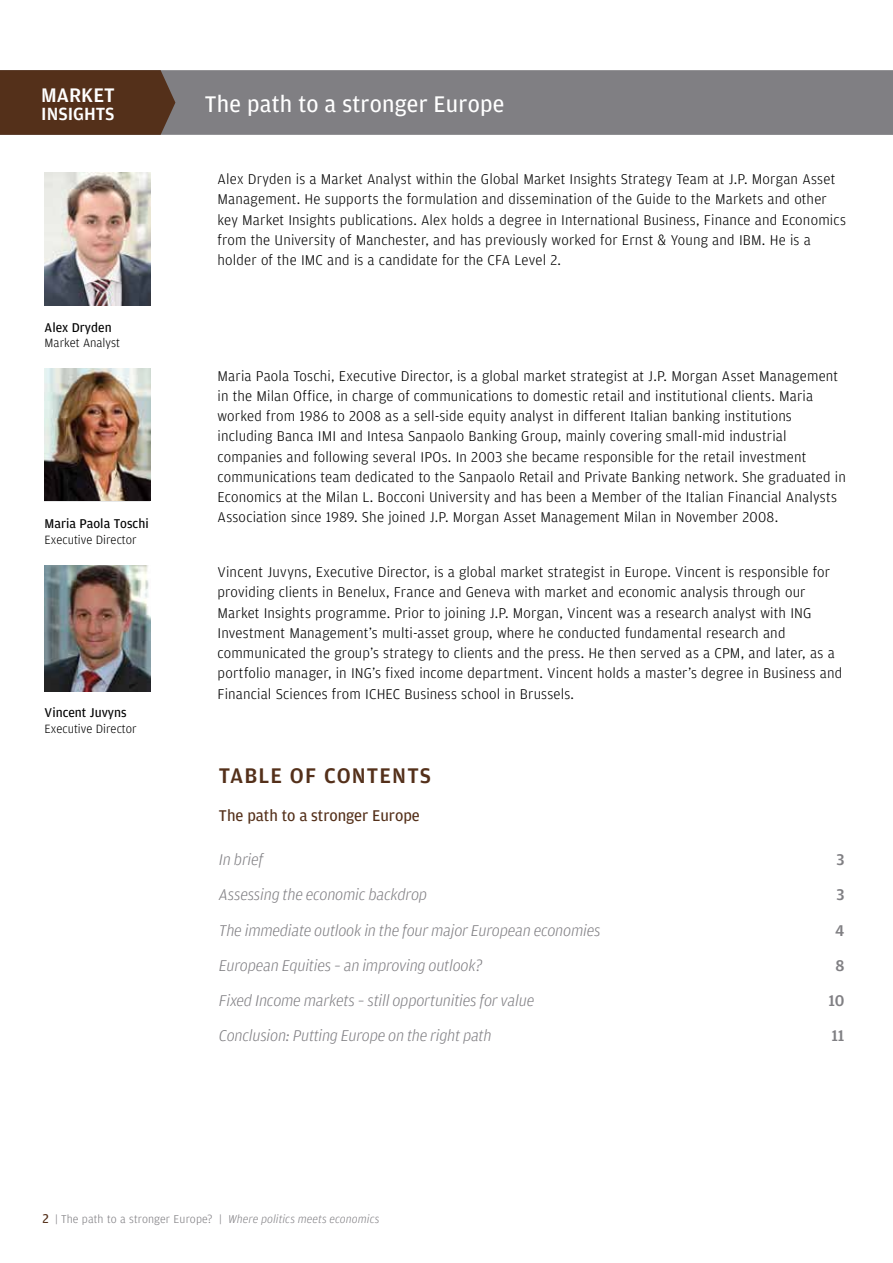
<style>
.page{position:relative;width:893px;height:1263px;background:#fff}
.page>*{position:absolute;margin:0;border:0;box-sizing:border-box;transform-origin:0 0}
.t1{font:24px "Amplitude";letter-spacing:.01em;color:#fff}
.t2{font:500 22.5px "Amplitude";letter-spacing:.05em;color:#54301a}
.t3{font:500 20.85px "Amplitude";color:#fff}
.t4{font:500 18.75px "Amplitude";color:#fff}
.t5{font:18px "Amplitude";color:#fff}
.t6{font:italic 300 16.5px "Amplitude";letter-spacing:-.01em;color:#807f83}
.t7{font:16.5px "Amplitude";color:#54301a}
.t8{font:500 16.5px "Amplitude";color:#807f83}
.t9{font:300 15px/20.2px "Amplitude";letter-spacing:.01em;color:#000}
.t10{font:13.5px "Amplitude";color:#000}
.t11{font:300 12.75px "Amplitude";color:#000}
.t12{font:300 12px "Amplitude";letter-spacing:.01em;color:#807f83}
.s1{font-weight:300;font-size:20.25px}
.s2{font-weight:400;font-size:13.5px;color:#54301a}
.s3{font-style:italic}
</style>
<div class="page">
<div style="left:0;top:70px;width:893px;height:65px;background:#807f83"></div>
<svg style="left:0;top:70px;width:175px;height:65px;background:#56331e"></svg>
<img style="left:45px;top:172px;width:105px;height:134px">
<img style="left:45px;top:369px;width:105px;height:131px">
<img style="left:45px;top:565px;width:105px;height:127px">
<h3 class="t3" style="left:41px;top:82px;width:75px">MARKET</h3>
<p class="t4" style="left:41px;top:102px;width:75px">INSIGHTS</p>
<p class="t10" style="left:45px;top:319px;width:69px">Alex Dryden</p>
<p class="t11" style="left:45px;top:335px;width:77px">Market Analyst</p>
<p class="t10" style="left:45px;top:515px;width:106px">Maria Paola Toschi</p>
<p class="t11" style="left:45px;top:531px;width:94px">Executive Director</p>
<p class="t10" style="left:45px;top:704px;width:83px">Vincent Juvyns</p>
<p class="t11" style="left:45px;top:721px;width:94px">Executive Director</p>
<h1 class="t1" style="left:205px;top:89px;width:301px">The path to a stronger Europe</h1>
<p class="t5" style="left:205px;top:93px;width:312px">PORTFOLIO DISCUSSION: <span class="s1">Title Copy Here</span></p>
<p class="t9" style="left:218px;top:169px;width:630px">Alex Dryden is a Market Analyst within the Global Market Insights Strategy Team at J.P. Morgan Asset Management. He supports the formulation and dissemination of the Guide to the Markets and other key Market Insights publications. Alex holds a degree in International Business, Finance and Economics from the University of Manchester, and has previously worked for Ernst &amp; Young and IBM. He is a holder of the IMC and is a candidate for the CFA Level 2.</p>
<p class="t9" style="left:218px;top:365px;width:630px">Maria Paola Toschi, Executive Director, is a global market strategist at J.P. Morgan Asset Management in the Milan Office, in charge of communications to domestic retail and institutional clients. Maria worked from 1986 to 2008 as a sell-side equity analyst in different Italian banking institutions including Banca IMI and Intesa Sanpaolo Banking Group, mainly covering small-mid industrial companies and following several IPOs. In 2003 she became responsible for the retail investment communications team dedicated to the Sanpaolo Retail and Private Banking network. She graduated in Economics at the Milan L. Bocconi University and has been a Member of the Italian Financial Analysts Association since 1989. She joined J.P. Morgan Asset Management Milan in November 2008.</p>
<p class="t9" style="left:218px;top:561px;width:626px">Vincent Juvyns, Executive Director, is a global market strategist in Europe. Vincent is responsible for providing clients in Benelux, France and Geneva with market and economic analysis through our Market Insights programme. Prior to joining J.P. Morgan, Vincent was a research analyst with ING Investment Management’s multi-asset group, where he conducted fundamental research and communicated the group’s strategy to clients and the press. He then served as a CPM, and later, as a portfolio manager, in ING’s fixed income department. Vincent holds a master’s degree in Business and Financial Sciences from ICHEC Business school in Brussels.</p>
<h2 class="t2" style="left:219px;top:762px;width:214px">TABLE OF CONTENTS</h2>
<p class="t7" style="left:219px;top:805px;width:202px">The path to a stronger Europe</p>
<p class="t6" style="left:219px;top:851px;width:46px">In brief</p>
<p class="t8" style="left:836px;top:849px;width:10px">3</p>
<p class="t6" style="left:219px;top:886px;width:210px">Assessing the economic backdrop</p>
<p class="t8" style="left:836px;top:884px;width:10px">3</p>
<p class="t6" style="left:219px;top:922px;width:383px">The immediate outlook in the four major European economies</p>
<p class="t8" style="left:835px;top:920px;width:11px">4</p>
<p class="t6" style="left:219px;top:957px;width:265px">European Equities – an improving outlook?</p>
<p class="t8" style="left:835px;top:955px;width:11px">8</p>
<p class="t6" style="left:219px;top:992px;width:317px">Fixed Income markets – still opportunities for value</p>
<p class="t8" style="left:828px;top:990px;width:18px">10</p>
<p class="t6" style="left:219px;top:1027px;width:274px">Conclusion: Putting Europe on the right path</p>
<p class="t8" style="left:831px;top:1025px;width:15px">11</p>
<p class="t12" style="left:42px;top:1211px;width:339px"><span class="s2">2</span> | The path to a stronger Europe? | <span class="s3">Where politics meets economics</span></p>
</div>
